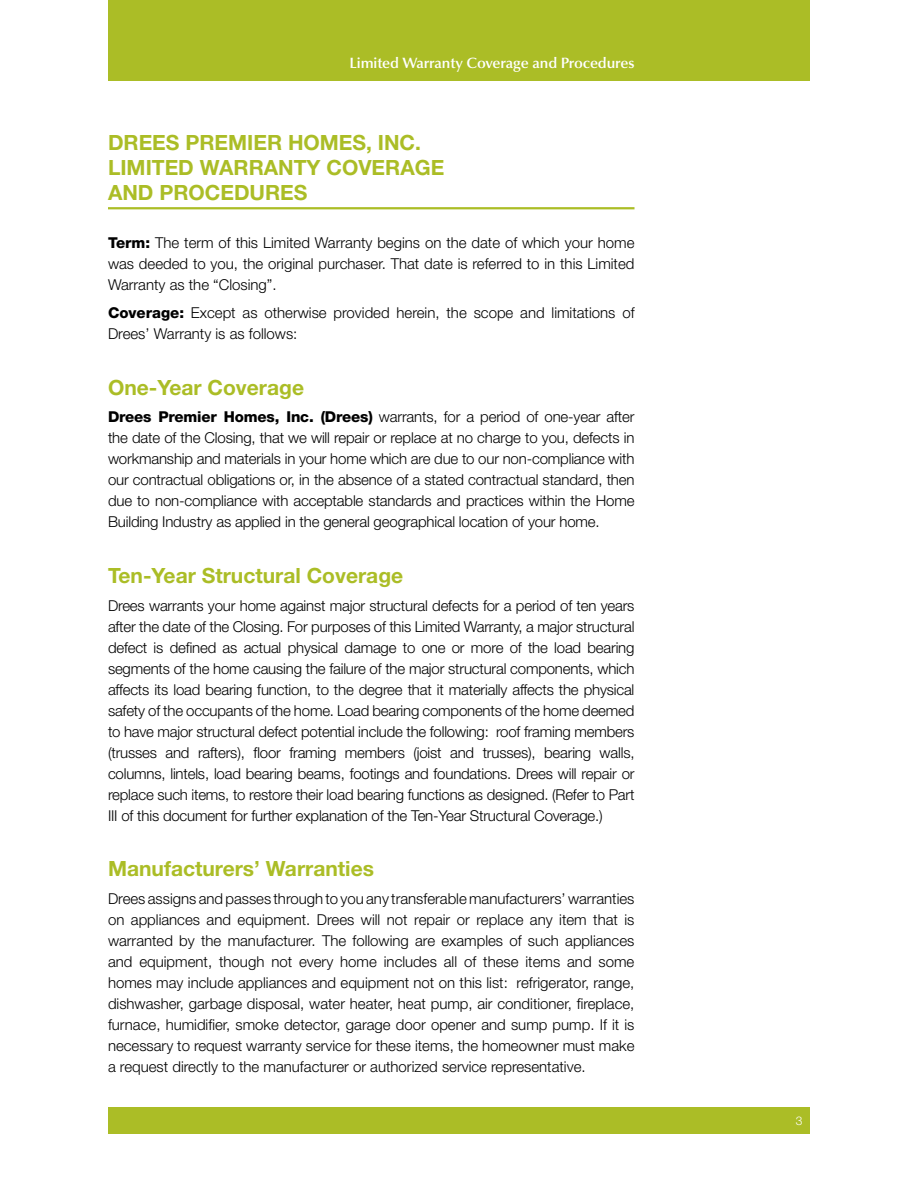
<style>
.page{position:relative;width:918px;height:1188px;background:#fff}
.page>*{position:absolute;margin:0;border:0;box-sizing:border-box;transform-origin:0 0}
.t1{font:700 21px/25.2px "Helvetica Neue LT Std";color:#abbd26}
.t2{font:300 15px/21px "Helvetica Neue LT Std";color:#000;text-align:justify}
.t3{font:600 15px "Optima LT Std";letter-spacing:-.01em;color:#fff}
.t4{font:300 12px "Helvetica Neue LT Std";color:#fff}
.s1{font-weight:800}
</style>
<div class="page">
<div style="left:108px;top:1107px;width:702px;height:27px;background:#abbd26"></div>
<div style="left:108px;top:0;width:702px;height:81px;background:#abbd26"></div>
<hr style="left:108px;top:207px;width:526px;height:2px;background:#abbd26">
<p class="t3" style="left:350px;top:54px;width:286px">Limited Warranty Coverage and Procedures</p>
<h1 class="t1" style="left:108px;top:129px;width:338px">DREES PREMIER HOMES, INC.<br>LIMITED WARRANTY COVERAGE<br>AND PROCEDURES</h1>
<p class="t2" style="left:108px;top:232px;width:528px"><span class="s1">Term:</span> The term of this Limited Warranty begins on the date of which your home was deeded to you, the original purchaser. That date is referred to in this Limited Warranty as the “Closing”.</p>
<p class="t2" style="left:108px;top:302px;width:528px"><span class="s1">Coverage:</span> Except as otherwise provided herein, the scope and limitations of<br>Drees’ Warranty is as follows:</p>
<h1 class="t1" style="left:108px;top:374px;width:198px">One-Year Coverage</h1>
<p class="t2" style="left:108px;top:406px;width:528px"><span class="s1">Drees Premier Homes, Inc. (Drees)</span> warrants, for a period of one-year after the date of the Closing, that we will repair or replace at no charge to you, defects in workmanship and materials in your home which are due to our non-compliance with our contractual obligations or, in the absence of a stated contractual standard, then due to non-compliance with acceptable standards and practices within the Home Building Industry as applied in the general geographical location of your home.</p>
<h1 class="t1" style="left:108px;top:562px;width:297px">Ten-Year Structural Coverage</h1>
<p class="t2" style="left:108px;top:594px;width:528px">Drees warrants your home against major structural defects for a period of ten years after the date of the Closing. For purposes of this Limited Warranty, a major structural defect is defined as actual physical damage to one or more of the load bearing segments of the home causing the failure of the major structural components, which affects its load bearing function, to the degree that it materially affects the physical safety of the occupants of the home. Load bearing components of the home deemed to have major structural defect potential include the following: roof framing members (trusses and rafters), floor framing members (joist and trusses), bearing walls, columns, lintels, load bearing beams, footings and foundations. Drees will repair or replace such items, to restore their load bearing functions as designed. (Refer to Part III of this document for further explanation of the Ten-Year Structural Coverage.)</p>
<h1 class="t1" style="left:108px;top:856px;width:268px">Manufacturers’ Warranties</h1>
<p class="t2" style="left:108px;top:888px;width:528px">Drees assigns and passes through to you any transferable manufacturers’ warranties on appliances and equipment. Drees will not repair or replace any item that is warranted by the manufacturer. The following are examples of such appliances and equipment, though not every home includes all of these items and some homes may include appliances and equipment not on this list: refrigerator, range, dishwasher, garbage disposal, water heater, heat pump, air conditioner, fireplace, furnace, humidifier, smoke detector, garage door opener and sump pump. If it is necessary to request warranty service for these items, the homeowner must make a request directly to the manufacturer or authorized service representative.</p>
<p class="t4" style="left:796px;top:1113px;width:8px">3</p>
</div>
